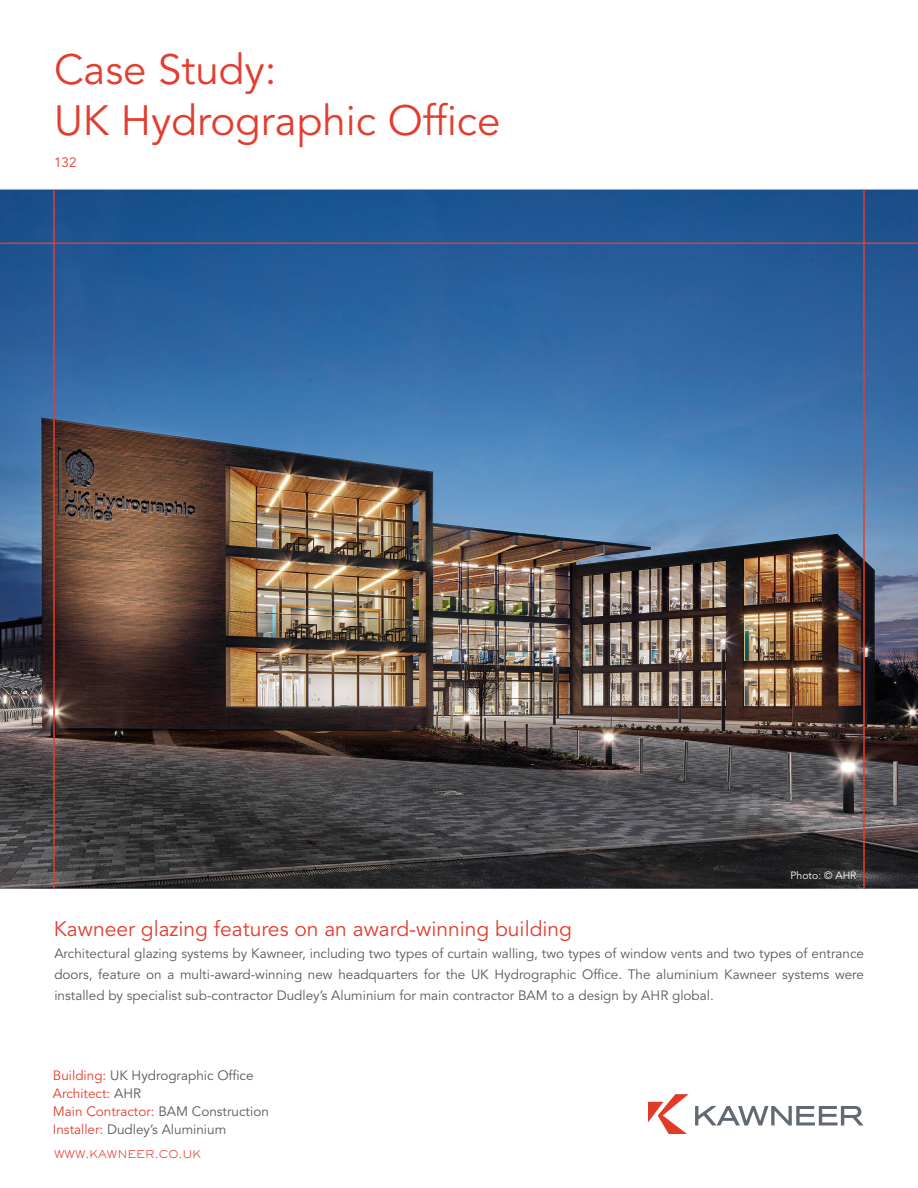
<style>
.page{position:relative;width:918px;height:1188px;background:#fff}
.page>*{position:absolute;margin:0;border:0;box-sizing:border-box;transform-origin:0 0}
.t1{font:42px/50.4px "Avenir LT Std";color:#e23e30}
.t2{font:21px "Avenir LT Std";color:#e23e30}
.t3{font:13.5px/18px "Avenir LT Std";color:#58595b;text-align:justify}
.t4{font:13.5px "Avenir LT Std";color:#e23e30}
.t5{font:10.5px "Sackers Gothic Light AT";color:#e23e30}
.t6{font:10.5px "Avenir LT Std";color:#fff}
.s1{color:#e23e30}
</style>
<div class="page">
<svg style="left:648px;top:1094px;width:41px;height:40px"></svg>
<svg style="left:695px;top:1106px;width:168px;height:19px"></svg>
<img style="left:0;top:189px;width:918px;height:700px">
<hr style="left:863px;top:190px;width:2px;height:699px;background:#e23e30">
<hr style="left:53px;top:190px;width:2px;height:699px;background:#e23e30">
<hr style="left:0;top:243px;width:918px;height:1px;background:#e23e30">
<h1 class="t1" style="left:54px;top:46px;width:448px">Case Study:<br>UK Hydrographic Office</h1>
<p class="t4" style="left:54px;top:155px;width:24px">132</p>
<h2 class="t2" style="left:54px;top:917px;width:520px">Kawneer glazing features on an award-winning building</h2>
<p class="t6" style="left:791px;top:870px;width:67px">Photo: © AHR</p>
<p class="t3" style="left:54px;top:943px;width:811px;line-height:21px">Architectural glazing systems by Kawneer, including two types of curtain walling, two types of window vents and two types of entrance doors, feature on a multi-award-winning new headquarters for the UK Hydrographic Office. The aluminium Kawneer systems were installed by specialist sub-contractor Dudley’s Aluminium for main contractor BAM to a design by AHR global.</p>
<p class="t3" style="left:53px;top:1066px;width:217px;text-align:left"><span class="s1">Building:</span> UK Hydrographic Office<br><span class="s1">Architect:</span> AHR<br><span class="s1">Main Contractor:</span> BAM Construction<br><span class="s1">Installer:</span> Dudley’s Aluminium</p>
<p class="t5" style="left:54px;top:1147px;width:149px">WWW.KAWNEER.CO.UK</p>
</div>
